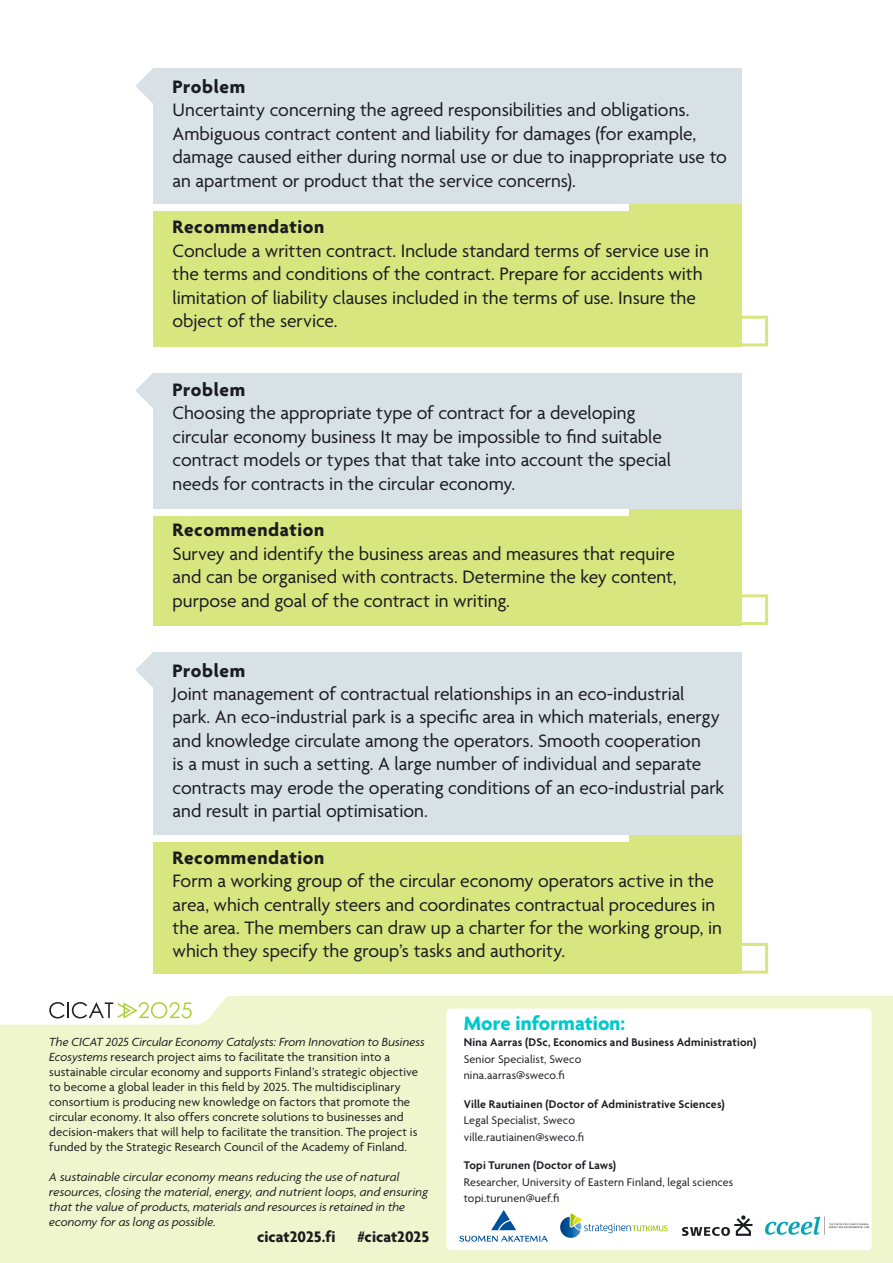
<style>
.page{position:relative;width:893px;height:1263px;background:#fff}
.page>*{position:absolute;margin:0;border:0;box-sizing:border-box;transform-origin:0 0}
.small_headline{font:700 21px "Agenda";letter-spacing:.005em;color:#00c9cd}
.table_english{font:19.5px/23.4px "Agenda";color:#1b1c20}
.table_english-2{font:700 19.5px "Agenda";letter-spacing:.035em;color:#1b1c20}
.vinki{font:700 16.5px "Agenda";color:#1b1c20}
.cicatinfo_enkku{font:12.75px/15px "Agenda";letter-spacing:.01em;color:#1b1c20}
.cicatinfo_enkku-2{font:italic 12.75px/15px "Agenda";letter-spacing:.005em;color:#1b1c20}
.vinki-2{font:12px "Agenda";letter-spacing:.015em;color:#1b1c20}
.vinki-3{font:600 12px "Agenda";letter-spacing:.015em;color:#1b1c20}
.s1{font-style:italic}
</style>
<div class="page">
<div style="left:0;top:996px;width:893px;height:267px;background:#eff5cc"></div>
<svg style="left:0;top:996px;width:227px;height:29px;background:#f1f3e9"></svg>
<div style="left:446px;top:1008px;width:426px;height:242px;background:#fff;border-radius:4px"></div>
<div style="left:629px;top:125px;width:112px;height:91px;background:#d8e680"></div>
<div style="left:629px;top:430px;width:112px;height:90px;background:#d8e680"></div>
<div style="left:153px;top:69px;width:588px;height:135px;background:#d8e2e6"></div>
<div style="left:153px;top:373px;width:588px;height:135px;background:#d8e2e6"></div>
<div style="left:153px;top:211px;width:588px;height:135px;background:#d8e680"></div>
<div style="left:153px;top:516px;width:588px;height:109px;background:#d8e680"></div>
<svg style="left:135px;top:69px;width:18px;height:34px"></svg>
<svg style="left:135px;top:373px;width:18px;height:35px"></svg>
<svg style="left:736px;top:314px;width:33px;height:33px"></svg>
<svg style="left:736px;top:593px;width:33px;height:33px"></svg>
<div style="left:629px;top:762px;width:112px;height:102px;background:#d8e680"></div>
<div style="left:153px;top:652px;width:588px;height:182px;background:#d8e2e6"></div>
<div style="left:153px;top:842px;width:588px;height:132px;background:#d8e680"></div>
<svg style="left:135px;top:653px;width:18px;height:34px"></svg>
<svg style="left:741px;top:941px;width:28px;height:33px"></svg>
<svg style="left:460px;top:1210px;width:88px;height:32px"></svg>
<svg style="left:560px;top:1213px;width:107px;height:25px"></svg>
<svg style="left:682px;top:1215px;width:70px;height:21px"></svg>
<img style="left:765px;top:1216px;width:103px;height:20px">
<p class="table_english-2" style="left:173px;top:75px;width:74px">Problem</p>
<p class="table_english" style="left:173px;top:98px;width:556px">Uncertainty concerning the agreed responsibilities and obligations.<br>Ambiguous contract content and liability for damages (for example, damage caused either during normal use or due to inappropriate use to an apartment or product that the service concerns).</p>
<p class="table_english-2" style="left:173px;top:215px;width:153px">Recommendation</p>
<p class="table_english" style="left:173px;top:238px;width:538px">Conclude a written contract. Include standard terms of service use in the terms and conditions of the contract. Prepare for accidents with limitation of liability clauses included in the terms of use. Insure the object of the service.</p>
<p class="table_english-2" style="left:173px;top:378px;width:74px">Problem</p>
<p class="table_english" style="left:173px;top:401px;width:500px">Choosing the appropriate type of contract for a developing circular economy business It may be impossible to find suitable contract models or types that that take into account the special needs for contracts in the circular economy.</p>
<p class="table_english-2" style="left:173px;top:518px;width:153px">Recommendation</p>
<p class="table_english" style="left:173px;top:541px;width:505px;text-align:justify">Survey and identify the business areas and measures that require and can be organised with contracts. Determine the key content, purpose and goal of the contract in writing.</p>
<p class="table_english-2" style="left:173px;top:658px;width:74px">Problem</p>
<p class="table_english" style="left:173px;top:681px;width:553px">Joint management of contractual relationships in an eco-industrial park. An eco-industrial park is a specific area in which materials, energy and knowledge circulate among the operators. Smooth cooperation<br>is a must in such a setting. A large number of individual and separate contracts may erode the operating conditions of an eco-industrial park and result in partial optimisation.</p>
<p class="table_english-2" style="left:173px;top:845px;width:153px">Recommendation</p>
<p class="table_english" style="left:173px;top:869px;width:551px">Form a working group of the circular economy operators active in the area, which centrally steers and coordinates contractual procedures in the area. The members can draw up a charter for the working group, in which they specify the group’s tasks and authority.</p>
<p class="cicatinfo_enkku" style="left:49px;top:1034px;width:377px"><span class="s1">The CICAT 2025 Circular Economy Catalysts: From Innovation to Business Ecosystems</span> research project aims to facilitate the transition into a sustainable circular economy and supports Finland’s strategic objective to become a global leader in this field by 2025. The multidisciplinary consortium is producing new knowledge on factors that promote the circular economy. It also offers concrete solutions to businesses and decision-makers that will help to facilitate the transition. The project is funded by the Strategic Research Council of the Academy of Finland.</p>
<p class="cicatinfo_enkku-2" style="left:49px;top:1169px;width:380px">A sustainable circular economy means reducing the use of natural resources, closing the material, energy, and nutrient loops, and ensuring that the value of products, materials and resources is retained in the economy for as long as possible.</p>
<p class="vinki" style="left:257px;top:1226px;width:80px">cicat2025.fi</p>
<p class="vinki" style="left:358px;top:1226px;width:73px">#cicat2025</p>
<h2 class="small_headline" style="left:464px;top:1010px;width:163px">More information:</h2>
<p class="vinki-3" style="left:464px;top:1035px;width:294px">Nina Aarras (DSc, Economics and Business Administration)</p>
<p class="vinki-2" style="left:464px;top:1052px;width:119px">Senior Specialist, Sweco</p>
<p class="vinki-2" style="left:464px;top:1068px;width:102px">nina.aarras@sweco.fi</p>
<p class="vinki-3" style="left:464px;top:1096px;width:262px">Ville Rautiainen (Doctor of Administrative Sciences)</p>
<p class="vinki-2" style="left:464px;top:1113px;width:113px">Legal Specialist, Sweco</p>
<p class="vinki-2" style="left:464px;top:1130px;width:122px">ville.rautiainen@sweco.fi</p>
<p class="vinki-3" style="left:464px;top:1158px;width:154px">Topi Turunen (Doctor of Laws)</p>
<p class="vinki-2" style="left:464px;top:1175px;width:271px">Researcher, University of Eastern Finland, legal sciences</p>
<p class="vinki-2" style="left:464px;top:1191px;width:97px">topi.turunen@uef.fi</p>
</div>
